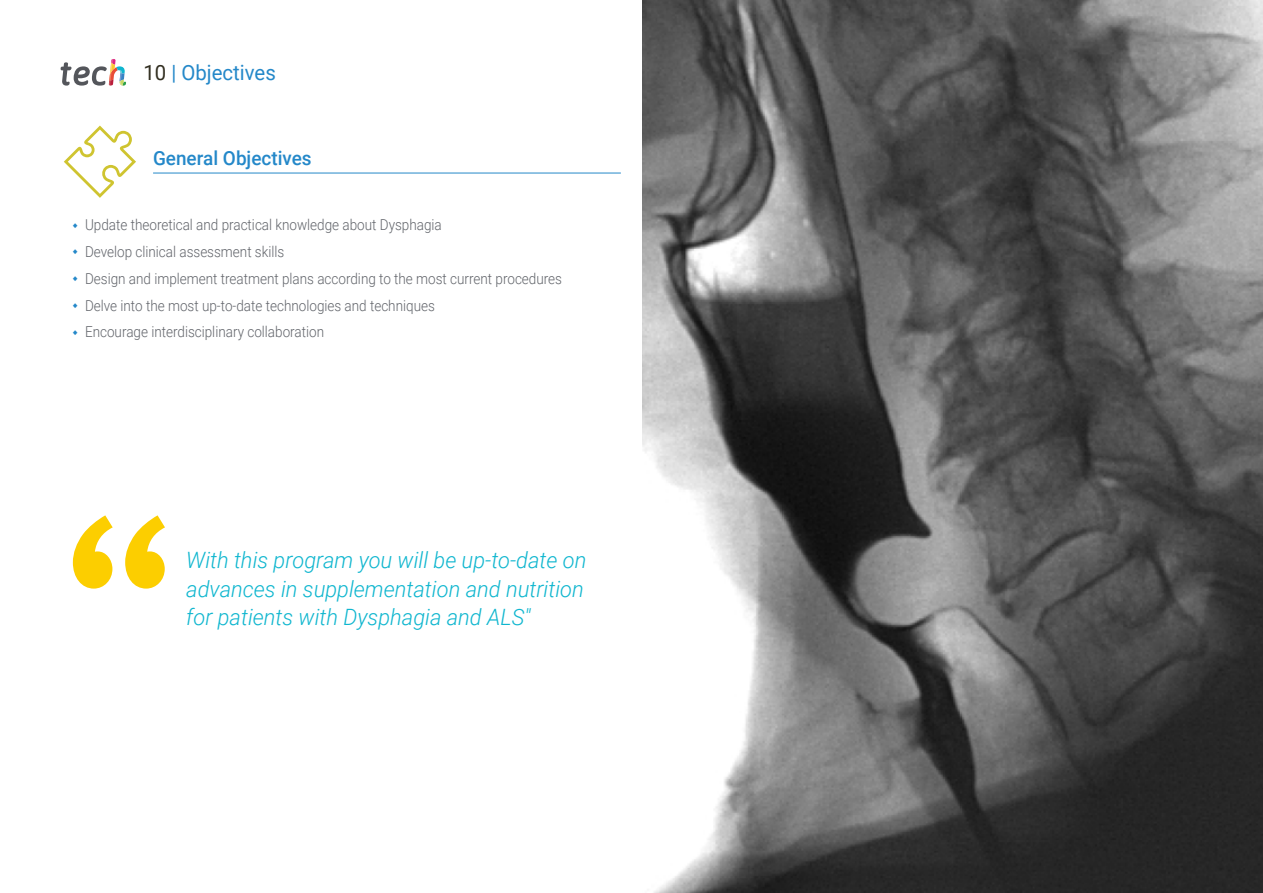
<style>
.page{position:relative;width:1263px;height:893px;background:#fff}
.page>*{position:absolute;margin:0;border:0;box-sizing:border-box;transform-origin:0 0}
.t1{font:italic 300 22.5px/28.5px "Roboto";color:#0fb6cf;text-align:justify}
.t2{font:21px "Roboto";color:#2488c9}
.t3{font:500 19.5px "Roboto";color:#2488c9}
.t4{font:300 15px/26.7px "Roboto";color:#61646a;scale:.9 1}
.s1{color:#312e20}
</style>
<div class="page">
<hr style="left:153px;top:173px;width:468px;height:1px;background:#2488c9">
<svg style="left:64px;top:126px;width:72px;height:72px"></svg>
<img style="left:642px;top:0;width:621px;height:893px">
<svg style="left:61px;top:59px;width:65px;height:27px"></svg>
<svg style="left:73px;top:515px;width:92px;height:74px"></svg>
<h2 class="t2" style="left:144px;top:57px;width:134px"><span class="s1">10</span> | Objectives</h2>
<h3 class="t3" style="left:153px;top:144px;width:160px">General Objectives</h3>
<p class="t4" style="left:85px;top:211px;width:532px">Update theoretical and practical knowledge about Dysphagia<br>Develop clinical assessment skills<br>Design and implement treatment plans according to the most current procedures Delve into the most up-to-date technologies and techniques<br>Encourage interdisciplinary collaboration</p>
<h1 class="t1" style="left:186px;top:545px;width:402px">With this program you will be up-to-date on advances in supplementation and nutrition for patients with Dysphagia and ALS"</h1>
</div>
